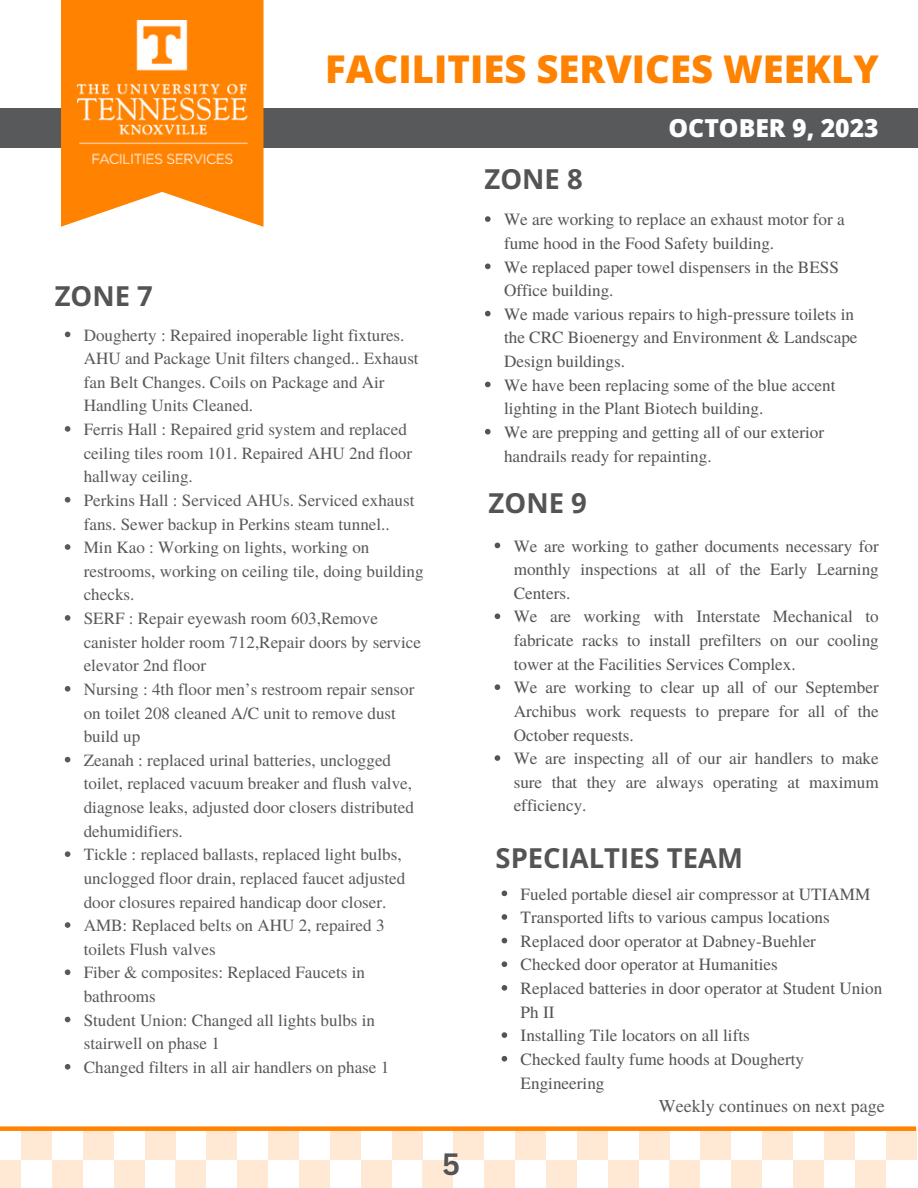
<style>
.page{position:relative;width:918px;height:1188px;background:#fff}
.page>*{position:absolute;margin:0;border:0;box-sizing:border-box;transform-origin:0 0}
.t1{font:800 38.25px "Open Sans";color:#ff8200}
.t2{font:700 30px "Canva Sans";color:#545454}
.t3{font:700 27.45px "Open Sans";color:#545454}
.t4{font:800 24.75px "Open Sans";color:#fff}
.t5{font:18px "Te X Gyre Termes";color:#58595b}
.t6{font:17.1px/23.7px "Te X Gyre Termes";color:#545454}
.t7{font:17.1px/23.7px "Te X Gyre Termes";color:#58595b}
</style>
<div class="page">
<div style="left:0;top:108px;width:918px;height:40px;background:#58595b"></div>
<svg style="left:61px;top:0;width:203px;height:227px;fill:#ff8200"></svg>
<img style="left:77px;top:20px;width:170px;height:143px">
<div style="left:700px;top:1129px;width:31px;height:31px;background:#ffe9d4"></div>
<div style="left:762px;top:1129px;width:31px;height:31px;background:#ffe9d4"></div>
<div style="left:824px;top:1129px;width:31px;height:31px;background:#ffe9d4"></div>
<div style="left:886px;top:1129px;width:31px;height:31px;background:#ffe9d4"></div>
<div style="left:855px;top:1160px;width:31px;height:28px;background:#ffe9d4"></div>
<div style="left:793px;top:1160px;width:31px;height:28px;background:#ffe9d4"></div>
<div style="left:731px;top:1160px;width:31px;height:28px;background:#ffe9d4"></div>
<div style="left:669px;top:1160px;width:31px;height:28px;background:#ffe9d4"></div>
<div style="left:453px;top:1129px;width:31px;height:31px;background:#ffe9d4"></div>
<div style="left:515px;top:1129px;width:31px;height:31px;background:#ffe9d4"></div>
<div style="left:577px;top:1129px;width:31px;height:31px;background:#ffe9d4"></div>
<div style="left:639px;top:1129px;width:31px;height:31px;background:#ffe9d4"></div>
<div style="left:639px;top:1160px;width:31px;height:28px;background:#fff"></div>
<div style="left:608px;top:1160px;width:31px;height:28px;background:#ffe9d4"></div>
<div style="left:546px;top:1160px;width:31px;height:28px;background:#ffe9d4"></div>
<div style="left:484px;top:1160px;width:31px;height:28px;background:#ffe9d4"></div>
<div style="left:422px;top:1160px;width:31px;height:28px;background:#ffe9d4"></div>
<div style="left:206px;top:1129px;width:31px;height:31px;background:#ffe9d4"></div>
<div style="left:268px;top:1129px;width:31px;height:31px;background:#ffe9d4"></div>
<div style="left:330px;top:1129px;width:31px;height:31px;background:#ffe9d4"></div>
<div style="left:392px;top:1129px;width:31px;height:31px;background:#ffe9d4"></div>
<div style="left:392px;top:1160px;width:31px;height:28px;background:#fff"></div>
<div style="left:361px;top:1160px;width:31px;height:28px;background:#ffe9d4"></div>
<div style="left:299px;top:1160px;width:31px;height:28px;background:#ffe9d4"></div>
<div style="left:237px;top:1160px;width:31px;height:28px;background:#ffe9d4"></div>
<div style="left:175px;top:1160px;width:31px;height:28px;background:#ffe9d4"></div>
<div style="left:21px;top:1129px;width:31px;height:31px;background:#ffe9d4"></div>
<div style="left:83px;top:1129px;width:31px;height:31px;background:#ffe9d4"></div>
<div style="left:145px;top:1129px;width:30px;height:31px;background:#ffe9d4"></div>
<div style="left:114px;top:1160px;width:31px;height:28px;background:#ffe9d4"></div>
<div style="left:52px;top:1160px;width:31px;height:28px;background:#ffe9d4"></div>
<div style="left:0;top:1160px;width:21px;height:28px;background:#ffe9d4"></div>
<div style="left:0;top:1126px;width:916px;height:5px;background:#ff8200"></div>
<svg style="left:65px;top:332px;width:5px;height:5px"></svg>
<svg style="left:65px;top:426px;width:5px;height:6px"></svg>
<svg style="left:65px;top:497px;width:5px;height:6px"></svg>
<svg style="left:65px;top:544px;width:5px;height:6px"></svg>
<svg style="left:65px;top:615px;width:5px;height:6px"></svg>
<svg style="left:65px;top:686px;width:5px;height:6px"></svg>
<svg style="left:65px;top:757px;width:5px;height:5px"></svg>
<svg style="left:65px;top:851px;width:5px;height:6px"></svg>
<svg style="left:65px;top:922px;width:5px;height:6px"></svg>
<svg style="left:65px;top:969px;width:5px;height:6px"></svg>
<svg style="left:65px;top:1017px;width:5px;height:5px"></svg>
<svg style="left:65px;top:1064px;width:5px;height:6px"></svg>
<svg style="left:485px;top:216px;width:6px;height:6px"></svg>
<svg style="left:485px;top:264px;width:6px;height:5px"></svg>
<svg style="left:485px;top:311px;width:6px;height:5px"></svg>
<svg style="left:485px;top:382px;width:6px;height:5px"></svg>
<svg style="left:485px;top:429px;width:6px;height:6px"></svg>
<svg style="left:495px;top:543px;width:5px;height:5px"></svg>
<svg style="left:495px;top:613px;width:5px;height:6px"></svg>
<svg style="left:495px;top:684px;width:5px;height:6px"></svg>
<svg style="left:495px;top:755px;width:5px;height:6px"></svg>
<svg style="left:502px;top:891px;width:5px;height:5px"></svg>
<svg style="left:502px;top:914px;width:5px;height:6px"></svg>
<svg style="left:502px;top:938px;width:5px;height:5px"></svg>
<svg style="left:502px;top:961px;width:5px;height:6px"></svg>
<svg style="left:502px;top:985px;width:5px;height:6px"></svg>
<svg style="left:502px;top:1032px;width:5px;height:6px"></svg>
<svg style="left:502px;top:1056px;width:5px;height:6px"></svg>
<p class="t1" style="left:325px;top:42px;width:555px">FACILITIES SERVICES WEEKLY</p>
<p class="t4" style="left:669px;top:111px;width:212px">OCTOBER 9, 2023</p>
<p class="t3" style="left:55px;top:276px;width:100px">ZONE 7</p>
<p class="t7" style="left:84px;top:322px;width:337px">Dougherty : Repaired inoperable light fixtures.<br>AHU and Package Unit filters changed.. Exhaust fan Belt Changes. Coils on Package and Air Handling Units Cleaned.</p>
<p class="t7" style="left:84px;top:417px;width:330px">Ferris Hall : Repaired grid system and replaced ceiling tiles room 101. Repaired AHU 2nd floor hallway ceiling.</p>
<p class="t7" style="left:84px;top:487px;width:332px">Perkins Hall : Serviced AHUs. Serviced exhaust fans. Sewer backup in Perkins steam tunnel..</p>
<p class="t7" style="left:84px;top:535px;width:341px">Min Kao : Working on lights, working on restrooms, working on ceiling tile, doing building checks.</p>
<p class="t7" style="left:84px;top:606px;width:339px">SERF : Repair eyewash room 603,Remove canister holder room 712,Repair doors by service elevator 2nd floor</p>
<p class="t7" style="left:84px;top:676px;width:332px">Nursing : 4th floor men’s restroom repair sensor on toilet 208 cleaned A/C unit to remove dust build up</p>
<p class="t7" style="left:84px;top:747px;width:332px">Zeanah : replaced urinal batteries, unclogged toilet, replaced vacuum breaker and flush valve, diagnose leaks, adjusted door closers distributed dehumidifiers.</p>
<p class="t7" style="left:84px;top:842px;width:323px">Tickle : replaced ballasts, replaced light bulbs, unclogged floor drain, replaced faucet adjusted door closures repaired handicap door closer.</p>
<p class="t7" style="left:84px;top:913px;width:302px">AMB: Replaced belts on AHU 2, repaired 3 toilets Flush valves</p>
<p class="t7" style="left:84px;top:960px;width:283px">Fiber &amp; composites: Replaced Faucets in bathrooms</p>
<p class="t7" style="left:84px;top:1007px;width:293px">Student Union: Changed all lights bulbs in stairwell on phase 1</p>
<p class="t7" style="left:84px;top:1054px;width:307px">Changed filters in all air handlers on phase 1</p>
<p class="t2" style="left:442px;top:1143px;width:20px">5</p>
<p class="t3" style="left:485px;top:159px;width:100px">ZONE 8</p>
<p class="t6" style="left:504px;top:207px;width:342px">We are working to replace an exhaust motor for a fume hood in the Food Safety building.</p>
<p class="t6" style="left:504px;top:254px;width:336px">We replaced paper towel dispensers in the BESS<br>Office building.</p>
<p class="t6" style="left:504px;top:301px;width:355px">We made various repairs to high-pressure toilets in the CRC Bioenergy and Environment &amp; Landscape<br>Design buildings.</p>
<p class="t6" style="left:504px;top:372px;width:333px">We have been replacing some of the blue accent lighting in the Plant Biotech building.</p>
<p class="t6" style="left:504px;top:419px;width:322px">We are prepping and getting all of our exterior handrails ready for repainting.</p>
<p class="t3" style="left:489px;top:484px;width:100px">ZONE 9</p>
<p class="t6" style="left:514px;top:533px;width:367px;text-align:justify">We are working to gather documents necessary for monthly inspections at all of the Early Learning Centers.</p>
<p class="t6" style="left:514px;top:604px;width:367px;text-align:justify">We are working with Interstate Mechanical to fabricate racks to install prefilters on our cooling tower at the Facilities Services Complex.</p>
<p class="t6" style="left:514px;top:675px;width:367px;text-align:justify">We are working to clear up all of our September Archibus work requests to prepare for all of the October requests.</p>
<p class="t6" style="left:514px;top:746px;width:367px;text-align:justify">We are inspecting all of our air handlers to make sure that they are always operating at maximum efficiency.</p>
<p class="t3" style="left:496px;top:839px;width:249px">SPECIALTIES TEAM</p>
<p class="t6" style="left:521px;top:881px;width:351px">Fueled portable diesel air compressor at UTIAMM</p>
<p class="t6" style="left:521px;top:905px;width:311px">Transported lifts to various campus locations</p>
<p class="t6" style="left:521px;top:928px;width:297px">Replaced door operator at Dabney-Buehler</p>
<p class="t6" style="left:521px;top:952px;width:259px">Checked door operator at Humanities</p>
<p class="t6" style="left:521px;top:976px;width:363px">Replaced batteries in door operator at Student Union<br>Ph II</p>
<p class="t6" style="left:521px;top:1023px;width:231px">Installing Tile locators on all lifts</p>
<p class="t6" style="left:521px;top:1046px;width:285px">Checked faulty fume hoods at Dougherty<br>Engineering</p>
<p class="t5" style="left:659px;top:1093px;width:227px">Weekly continues on next page</p>
</div>
